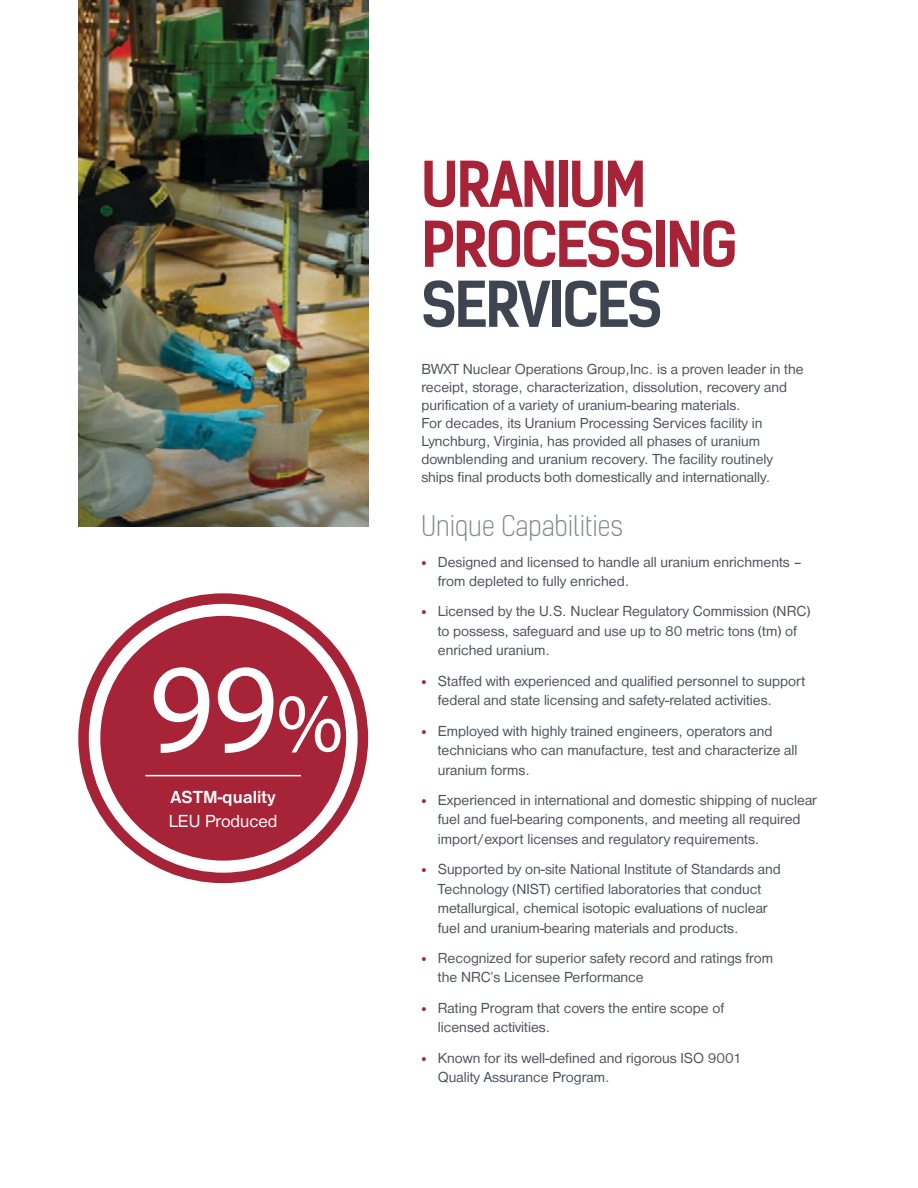
<style>
.page{position:relative;width:918px;height:1188px;background:#fff}
.page>*{position:absolute;margin:0;border:0;box-sizing:border-box;transform-origin:0 0}
.Body_Copy_10_12{font:127.5px "Myriad Pro";color:#fff}
.t1{font:700 60px/60px "Kelson Sans";letter-spacing:-.05em;color:#a62338}
.Sub-head{font:300 27px "Kelson Sans";color:#838790}
.Sub-head-2{font:700 18px "Nimbus San D";color:#fff}
.Sub-head-3{font:18px "Nimbus San D";color:#fff}
.Body_Copy_10_12-2{font:15px/19.5px "Nimbus San D";color:#4c525d}
.s1{font-size:84px}
.s2{color:#3f4550}
.s3{font-family:"Myriad Pro";font-weight:700;color:#a62338}
</style>
<div class="page">
<img style="left:78px;top:0;width:290px;height:526px">
<div style="left:78px;top:593px;width:290px;height:290px;border:10px solid #a62338;border-radius:50%"></div>
<div style="left:101px;top:617px;width:244px;height:243px;background:#a62338;border-radius:50%"></div>
<hr style="left:145px;top:775px;width:156px;height:1px;background:#fff">
<p class="Body_Copy_10_12" style="left:148px;top:630px;width:196px">99<span class="s1">%</span></p>
<p class="Sub-head-2" style="left:171px;top:787px;width:107px">ASTM-quality</p>
<p class="Sub-head-3" style="left:169px;top:811px;width:110px">LEU Produced</p>
<p class="t1" style="left:421px;top:155px;width:319px">URANIUM<br>PROCESSING<br><span class="s2">SERVICES</span></p>
<p class="Body_Copy_10_12-2" style="left:421px;top:360px;width:384px;line-height:18px">BWXT Nuclear Operations Group,Inc. is a proven leader in the receipt, storage, characterization, dissolution, recovery and purification of a variety of uranium-bearing materials.<br>For decades, its Uranium Processing Services facility in Lynchburg, Virginia, has provided all phases of uranium downblending and uranium recovery. The facility routinely ships final products both domestically and internationally.</p>
<p class="Sub-head" style="left:421px;top:510px;width:203px">Unique Capabilities</p>
<p class="Body_Copy_10_12-2" style="left:438px;top:552px;width:366px;text-indent:-16px"><span class="s3">•</span> Designed and licensed to handle all uranium enrichments – from depleted to fully enriched.</p>
<p class="Body_Copy_10_12-2" style="left:438px;top:602px;width:374px;text-indent:-16px"><span class="s3">•</span> Licensed by the U.S. Nuclear Regulatory Commission (NRC) to possess, safeguard and use up to 80 metric tons (tm) of enriched uranium.</p>
<p class="Body_Copy_10_12-2" style="left:438px;top:671px;width:369px;text-indent:-16px"><span class="s3">•</span> Staffed with experienced and qualified personnel to support federal and state licensing and safety-related activities.</p>
<p class="Body_Copy_10_12-2" style="left:438px;top:721px;width:361px;text-indent:-16px"><span class="s3">•</span> Employed with highly trained engineers, operators and technicians who can manufacture, test and characterize all uranium forms.</p>
<p class="Body_Copy_10_12-2" style="left:438px;top:790px;width:381px;text-indent:-16px"><span class="s3">•</span> Experienced in international and domestic shipping of nuclear fuel and fuel-bearing components, and meeting all required import/export licenses and regulatory requirements.</p>
<p class="Body_Copy_10_12-2" style="left:438px;top:860px;width:344px;text-indent:-16px"><span class="s3">•</span> Supported by on-site National Institute of Standards and Technology (NIST) certified laboratories that conduct metallurgical, chemical isotopic evaluations of nuclear fuel and uranium-bearing materials and products.</p>
<p class="Body_Copy_10_12-2" style="left:438px;top:948px;width:337px;text-indent:-16px"><span class="s3">•</span> Recognized for superior safety record and ratings from the NRC’s Licensee Performance</p>
<p class="Body_Copy_10_12-2" style="left:438px;top:998px;width:288px;text-indent:-16px"><span class="s3">•</span> Rating Program that covers the entire scope of licensed activities.</p>
<p class="Body_Copy_10_12-2" style="left:438px;top:1048px;width:306px;text-indent:-16px"><span class="s3">•</span> Known for its well-defined and rigorous ISO 9001<br>Quality Assurance Program.</p>
</div>
